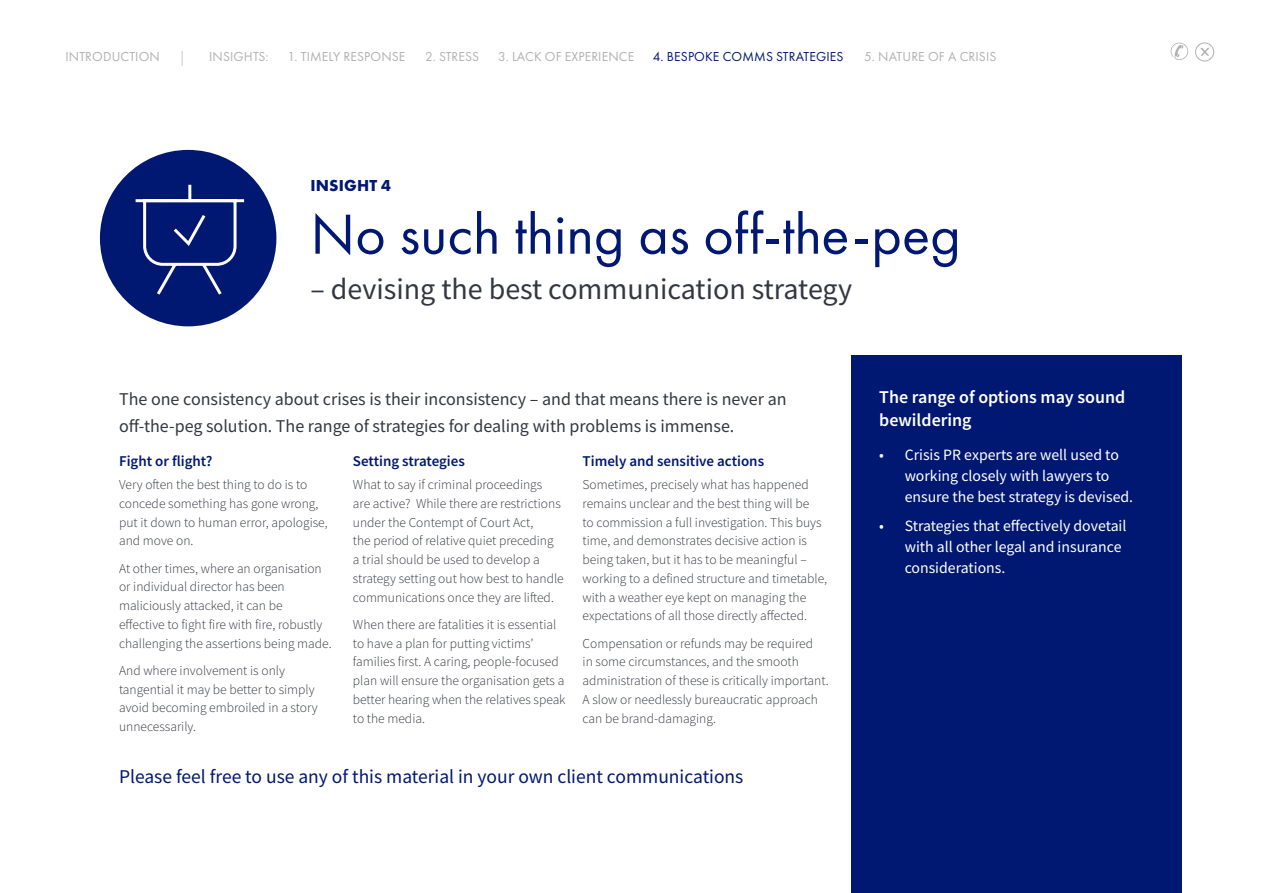
<style>
.page{position:relative;width:1263px;height:893px;background:#fff}
.page>*{position:absolute;margin:0;border:0;box-sizing:border-box;transform-origin:0 0}
.Copy{font:58.5px "Futura PT";color:#001871}
.Copy-2{font:30px "Source Sans Pro";color:#343741}
.Copy-3{font:19.5px "Source Sans Pro";color:#001871}
.Copy-4{font:18px/27px "Source Sans Pro";color:#343741}
.Copy-5{font:600 18px/22.5px "Source Sans Pro";color:#fff}
.Copy-6{font:700 16.5px "Futura PT";letter-spacing:.01em;color:#001871}
.t1{font:15.75px/21px "Source Sans Pro";color:#fff}
.Copy-7{font:600 15px "Source Sans Pro";color:#001871}
.Copy-8{font:300 13.5px/18.8px "Source Sans Pro";color:#343741}
.t2{font:13.5px "Futura PT";letter-spacing:.01em;color:#b1b1b1}
.t3{font:13.5px "Futura PT";letter-spacing:.01em;color:#001871}
</style>
<div class="page">
<svg style="left:1171px;top:43px;width:17px;height:17px"></svg>
<div style="left:1195px;top:43px;width:19px;height:18px;border:1px solid #b1b1b1;border-radius:50%"></div>
<svg style="left:1200px;top:48px;width:9px;height:8px"></svg>
<div style="left:100px;top:150px;width:176px;height:176px;background:#001871;border-radius:50%"></div>
<div style="left:851px;top:355px;width:331px;height:538px;background:#001871"></div>
<svg style="left:135px;top:184px;width:110px;height:111px"></svg>
<svg style="left:182px;top:51px;width:1px;height:15px"></svg>
<p class="t2" style="left:65px;top:49px;width:96px">INTRODUCTION</p>
<p class="t2" style="left:209px;top:49px;width:61px">INSIGHTS:</p>
<p class="t2" style="left:288px;top:49px;width:119px">1. TIMELY RESPONSE</p>
<p class="t2" style="left:425px;top:49px;width:55px">2. STRESS</p>
<p class="t2" style="left:498px;top:49px;width:138px">3. LACK OF EXPERIENCE</p>
<p class="t3" style="left:653px;top:49px;width:192px">4. BESPOKE COMMS STRATEGIES</p>
<p class="t2" style="left:864px;top:49px;width:134px">5. NATURE OF A CRISIS</p>
<p class="Copy-6" style="left:310px;top:175px;width:82px">INSIGHT 4</p>
<p class="Copy" style="left:310px;top:200px;width:652px">No such thing as off-the-peg</p>
<p class="Copy-2" style="left:310px;top:270px;width:543px">– devising the best communication strategy</p>
<p class="Copy-4" style="left:119px;top:386px;width:669px">The one consistency about crises is their inconsistency – and that means there is never an off-the-peg solution. The range of strategies for dealing with problems is immense.</p>
<p class="Copy-7" style="left:119px;top:451px;width:95px">Fight or flight?</p>
<p class="Copy-8" style="left:119px;top:475px;width:210px">Very often the best thing to do is to concede something has gone wrong, put it down to human error, apologise, and move on.</p>
<p class="Copy-8" style="left:119px;top:559px;width:214px">At other times, where an organisation or individual director has been maliciously attacked, it can be effective to fight fire with fire, robustly challenging the assertions being made.</p>
<p class="Copy-8" style="left:119px;top:661px;width:200px">And where involvement is only tangential it may be better to simply avoid becoming embroiled in a story unnecessarily.</p>
<p class="Copy-7" style="left:353px;top:451px;width:114px">Setting strategies</p>
<p class="Copy-8" style="left:353px;top:475px;width:212px">What to say if criminal proceedings<br>are active? While there are restrictions under the Contempt of Court Act,<br>the period of relative quiet preceding<br>a trial should be used to develop a strategy setting out how best to handle communications once they are lifted.</p>
<p class="Copy-8" style="left:353px;top:615px;width:214px">When there are fatalities it is essential to have a plan for putting victims’ families first. A caring, people-focused plan will ensure the organisation gets a better hearing when the relatives speak to the media.</p>
<p class="Copy-7" style="left:583px;top:451px;width:183px">Timely and sensitive actions</p>
<p class="Copy-8" style="left:583px;top:475px;width:246px">Sometimes, precisely what has happened remains unclear and the best thing will be<br>to commission a full investigation. This buys time, and demonstrates decisive action is being taken, but it has to be meaningful – working to a defined structure and timetable, with a weather eye kept on managing the expectations of all those directly affected.</p>
<p class="Copy-8" style="left:583px;top:634px;width:248px">Compensation or refunds may be required<br>in some circumstances, and the smooth administration of these is critically important.<br>A slow or needlessly bureaucratic approach can be brand-damaging.</p>
<p class="Copy-3" style="left:119px;top:764px;width:626px">Please feel free to use any of this material in your own client communications</p>
<p class="Copy-5" style="left:879px;top:386px;width:248px">The range of options may sound bewildering</p>
<p class="t1" style="left:905px;top:444px;width:230px;text-indent:-26px">• Crisis PR experts are well used to working closely with lawyers to ensure the best strategy is devised.</p>
<p class="t1" style="left:905px;top:515px;width:223px;text-indent:-26px">• Strategies that effectively dovetail with all other legal and insurance considerations.</p>
</div>
